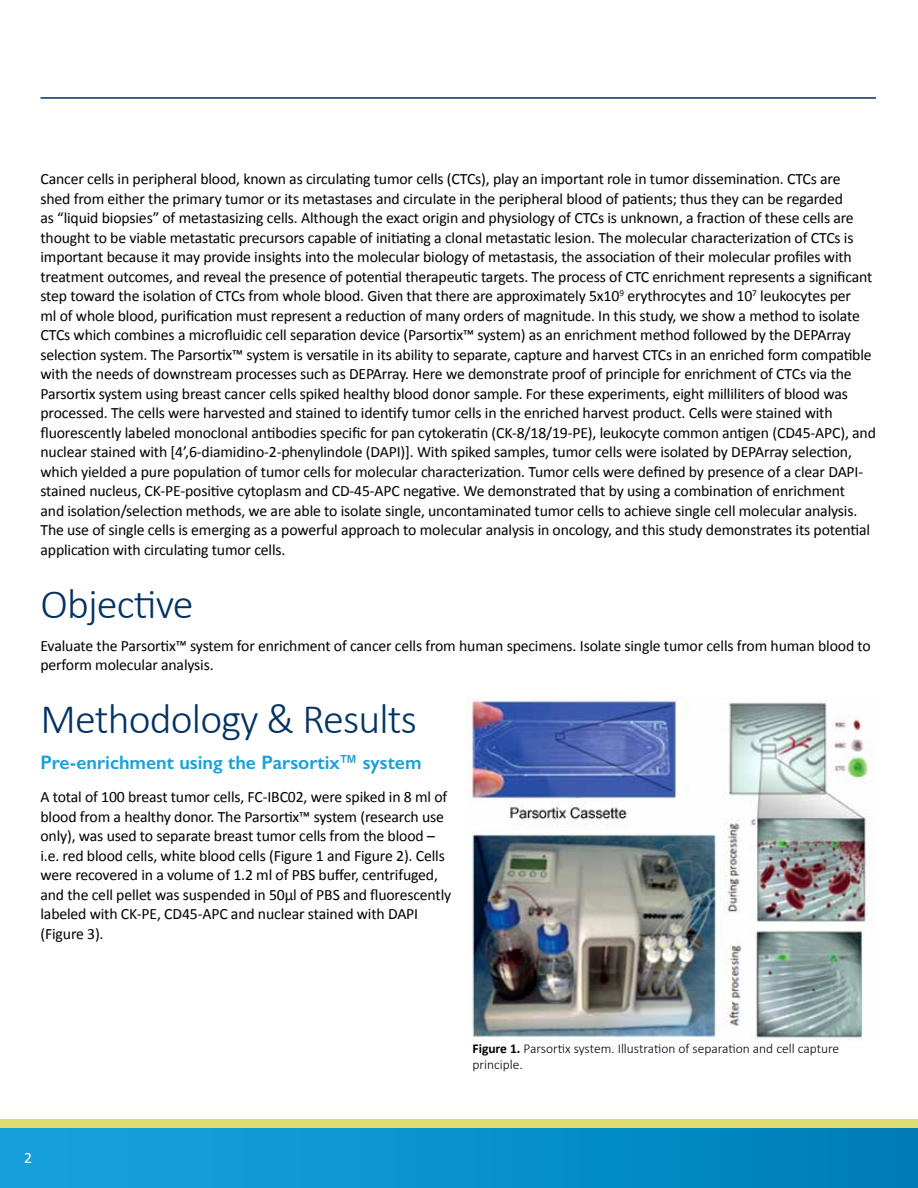
<style>
.page{position:relative;width:918px;height:1188px;background:#fff}
.page>*{position:absolute;margin:0;border:0;box-sizing:border-box;transform-origin:0 0}
.t1{font:300 42px "Calibri";letter-spacing:-.02em;color:#003263}
.t2{font:600 19.5px "Gill Sans";color:#16a0db}
.t3{font:15.75px/19.5px "Calibri";letter-spacing:-.01em;color:#000}
.t4{font:15.75px "Calibri";color:#fff}
.t5{font:300 13.5px/16.2px "Calibri";color:#000}
.s1{font-weight:700}
</style>
<div class="page">
<div style="left:0;top:1128px;width:918px;height:60px;background:linear-gradient(to right,#18a4df,#007eb7)"></div>
<div style="left:0;top:1119px;width:918px;height:9px;background:#dfdd70"></div>
<hr style="left:40px;top:97px;width:836px;height:2px;background:#003263">
<img style="left:466px;top:698px;width:409px;height:343px">
<p class="t3" style="left:40px;top:169px;width:837px">Cancer cells in peripheral blood, known as circulating tumor cells (CTCs), play an important role in tumor dissemination. CTCs are<br>shed from either the primary tumor or its metastases and circulate in the peripheral blood of patients; thus they can be regarded<br>as “liquid biopsies” of metastasizing cells. Although the exact origin and physiology of CTCs is unknown, a fraction of these cells are thought to be viable metastatic precursors capable of initiating a clonal metastatic lesion. The molecular characterization of CTCs is important because it may provide insights into the molecular biology of metastasis, the association of their molecular profiles with treatment outcomes, and reveal the presence of potential therapeutic targets. The process of CTC enrichment represents a significant step toward the isolation of CTCs from whole blood. Given that there are approximately 5x10<sup>9</sup> erythrocytes and 10<sup>7</sup> leukocytes per<br>ml of whole blood, purification must represent a reduction of many orders of magnitude. In this study, we show a method to isolate CTCs which combines a microfluidic cell separation device (Parsortix™ system) as an enrichment method followed by the DEPArray selection system. The Parsortix™ system is versatile in its ability to separate, capture and harvest CTCs in an enriched form compatible with the needs of downstream processes such as DEPArray. Here we demonstrate proof of principle for enrichment of CTCs via the Parsortix system using breast cancer cells spiked healthy blood donor sample. For these experiments, eight milliliters of blood was processed. The cells were harvested and stained to identify tumor cells in the enriched harvest product. Cells were stained with fluorescently labeled monoclonal antibodies specific for pan cytokeratin (CK-8/18/19-PE), leukocyte common antigen (CD45-APC), and nuclear stained with [4’,6-diamidino-2-phenylindole (DAPI)]. With spiked samples, tumor cells were isolated by DEPArray selection, which yielded a pure population of tumor cells for molecular characterization. Tumor cells were defined by presence of a clear DAPI&shy;stained nucleus, CK-PE-positive cytoplasm and CD-45-APC negative. We demonstrated that by using a combination of enrichment<br>and isolation/selection methods, we are able to isolate single, uncontaminated tumor cells to achieve single cell molecular analysis.<br>The use of single cells is emerging as a powerful approach to molecular analysis in oncology, and this study demonstrates its potential application with circulating tumor cells.</p>
<h1 class="t1" style="left:40px;top:578px;width:155px">Objective</h1>
<p class="t3" style="left:40px;top:636px;width:832px">Evaluate the Parsortix™ system for enrichment of cancer cells from human specimens. Isolate single tumor cells from human blood to perform molecular analysis.</p>
<h1 class="t1" style="left:40px;top:693px;width:378px">Methodology &amp; Results</h1>
<p class="t2" style="left:40px;top:751px;width:383px">Pre-enrichment using the Parsortix™ system</p>
<p class="t3" style="left:40px;top:787px;width:412px">A total of 100 breast tumor cells, FC-IBC02, were spiked in 8 ml of blood from a healthy donor. The Parsortix™ system (research use only), was used to separate breast tumor cells from the blood – i.e. red blood cells, white blood cells (Figure 1 and Figure 2). Cells were recovered in a volume of 1.2 ml of PBS buffer, centrifuged, and the cell pellet was suspended in 50µl of PBS and fluorescently labeled with CK-PE, CD45-APC and nuclear stained with DAPI (Figure 3).</p>
<p class="t4" style="left:24px;top:1147px;width:9px">2</p>
<p class="t5" style="left:472px;top:1040px;width:368px"><span class="s1">Figure 1.</span> Parsortix system. Illustration of separation and cell capture principle.</p>
</div>
